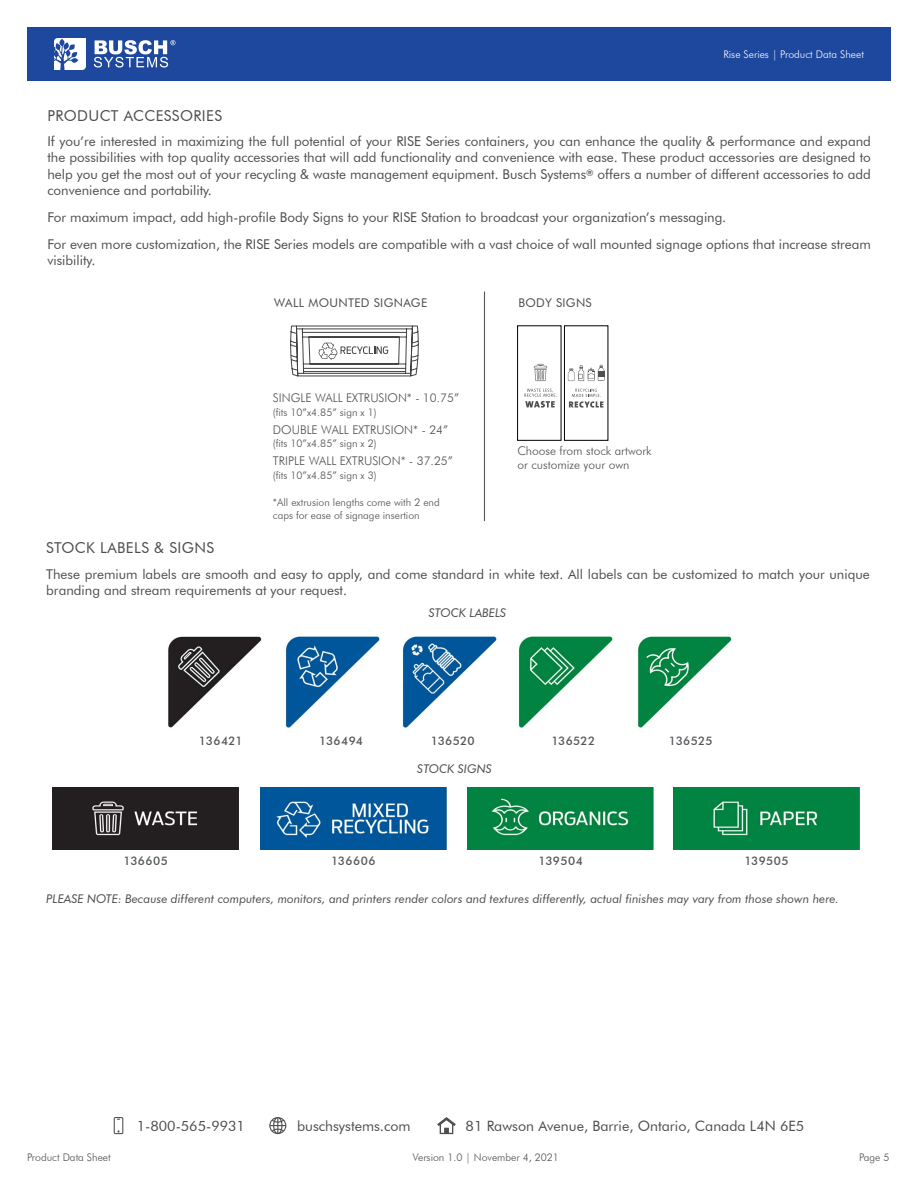
<style>
.page{position:relative;width:918px;height:1188px;background:#fff}
.page>*{position:absolute;margin:0;border:0;box-sizing:border-box;transform-origin:0 0}
.t1{font:15px "Futura BT";letter-spacing:.025em;color:#4d4d4f}
.t2{font:14.25px "Futura BT";color:#4d4d4f}
.t3{font:13.5px/16.2px "Futura BT";color:#4d4d4f}
.t4{font:italic 12px "Futura BT";color:#4d4d4f}
.t5{font:300 12px/13.5px "Futura BT";color:#4d4d4f}
.t6{font:12px "Futura BT";letter-spacing:.025em;color:#4d4d4f}
.t7{font:500 11.85px "Futura BT";letter-spacing:.03em;color:#55565a}
.t8{font:300 10.5px/13.5px "Futura BT";color:#4d4d4f}
.t9{font:300 10.5px "Futura BT";color:#4c4d4f}
.t10{font:300 10.5px "Futura BT";color:#fff}
</style>
<div class="page">
<svg style="left:437px;top:1117px;width:19px;height:17px"></svg>
<svg style="left:114px;top:1117px;width:9px;height:17px"></svg>
<svg style="left:269px;top:1117px;width:17px;height:17px"></svg>
<div style="left:27px;top:27px;width:864px;height:54px;background:#1e479e"></div>
<svg style="left:54px;top:38px;width:32px;height:32px"></svg>
<svg style="left:94px;top:40px;width:82px;height:28px"></svg>
<hr style="left:484px;top:292px;width:1px;height:229px;background:#575759">
<svg style="left:290px;top:325px;width:129px;height:52px"></svg>
<div style="left:517px;top:325px;width:44px;height:116px;border:1px solid #000"></div>
<svg style="left:524px;top:389px;width:33px;height:19px"></svg>
<svg style="left:534px;top:364px;width:13px;height:17px"></svg>
<div style="left:564px;top:325px;width:44px;height:116px;border:1px solid #000"></div>
<svg style="left:569px;top:389px;width:34px;height:19px"></svg>
<svg style="left:568px;top:365px;width:37px;height:16px"></svg>
<img style="left:53px;top:787px;width:186px;height:63px">
<img style="left:285px;top:636px;width:95px;height:92px">
<img style="left:168px;top:636px;width:94px;height:92px">
<img style="left:402px;top:636px;width:95px;height:92px">
<img style="left:518px;top:636px;width:95px;height:92px">
<img style="left:638px;top:636px;width:94px;height:92px">
<img style="left:260px;top:787px;width:186px;height:63px">
<img style="left:468px;top:787px;width:186px;height:63px">
<img style="left:673px;top:787px;width:187px;height:63px">
<p class="t1" style="left:47px;top:106px;width:176px">PRODUCT ACCESSORIES</p>
<p class="t10" style="left:723px;top:48px;width:142px">Rise Series | Product Data Sheet</p>
<p class="t3" style="left:47px;top:133px;width:825px;text-align:justify">If you’re interested in maximizing the full potential of your RISE Series containers, you can enhance the quality &amp; performance and expand the possibilities with top quality accessories that will add functionality and convenience with ease. These product accessories are designed to help you get the most out of your recycling &amp; waste management equipment. Busch Systems<sup>®</sup> offers a number of different accessories to add convenience and portability.</p>
<p class="t3" style="left:47px;top:203px;width:825px;line-height:27px">For maximum impact, add high-profile Body Signs to your RISE Station to broadcast your organization’s messaging.<br>For even more customization, the RISE Series models are compatible with a vast choice of wall mounted signage options that increase stream</p>
<p class="t3" style="left:47px;top:252px;width:49px">visibility.</p>
<p class="t1" style="left:46px;top:539px;width:169px">STOCK LABELS &amp; SIGNS</p>
<p class="t6" style="left:274px;top:295px;width:155px">WALL MOUNTED SIGNAGE</p>
<p class="t5" style="left:273px;top:391px;width:188px">SINGLE WALL EXTRUSION* - 10.75”</p>
<p class="t8" style="left:273px;top:405px;width:105px">(fits 10”x4.85” sign x 1)</p>
<p class="t5" style="left:273px;top:422px;width:177px">DOUBLE WALL EXTRUSION* - 24”</p>
<p class="t8" style="left:273px;top:436px;width:105px">(fits 10”x4.85” sign x 2)</p>
<p class="t5" style="left:273px;top:454px;width:182px">TRIPLE WALL EXTRUSION* - 37.25”</p>
<p class="t8" style="left:273px;top:468px;width:105px">(fits 10”x4.85” sign x 3)</p>
<p class="t8" style="left:273px;top:495px;width:168px">*All extrusion lengths come with 2 end caps for ease of signage insertion</p>
<p class="t6" style="left:518px;top:295px;width:75px">BODY SIGNS</p>
<p class="t5" style="left:517px;top:444px;width:136px">Choose from stock artwork or customize your own</p>
<p class="t3" style="left:46px;top:566px;width:825px">These premium labels are smooth and easy to apply, and come standard in white text. All labels can be customized to match your unique branding and stream requirements at your request.</p>
<p class="t4" style="left:429px;top:606px;width:79px">STOCK LABELS</p>
<p class="t7" style="left:199px;top:734px;width:45px">136421</p>
<p class="t7" style="left:319px;top:734px;width:45px">136494</p>
<p class="t7" style="left:431px;top:734px;width:45px">136520</p>
<p class="t7" style="left:551px;top:734px;width:45px">136522</p>
<p class="t7" style="left:669px;top:734px;width:45px">136525</p>
<p class="t7" style="left:124px;top:854px;width:46px">136605</p>
<p class="t4" style="left:417px;top:761px;width:76px">STOCK SIGNS</p>
<p class="t7" style="left:331px;top:854px;width:46px">136606</p>
<p class="t7" style="left:539px;top:854px;width:46px">139504</p>
<p class="t7" style="left:744px;top:854px;width:46px">139505</p>
<p class="t4" style="left:46px;top:891px;width:794px">PLEASE NOTE: Because different computers, monitors, and printers render colors and textures differently, actual finishes may vary from those shown here.</p>
<p class="t2" style="left:137px;top:1117px;width:110px">1-800-565-9931</p>
<p class="t2" style="left:297px;top:1117px;width:115px">buschsystems.com</p>
<p class="t2" style="left:466px;top:1117px;width:340px">81 Rawson Avenue, Barrie, Ontario, Canada L4N 6E5</p>
<p class="t9" style="left:27px;top:1151px;width:85px">Product Data Sheet</p>
<p class="t9" style="left:413px;top:1151px;width:148px">Version 1.0 | November 4, 2021</p>
<p class="t9" style="left:859px;top:1151px;width:32px">Page 5</p>
</div>
